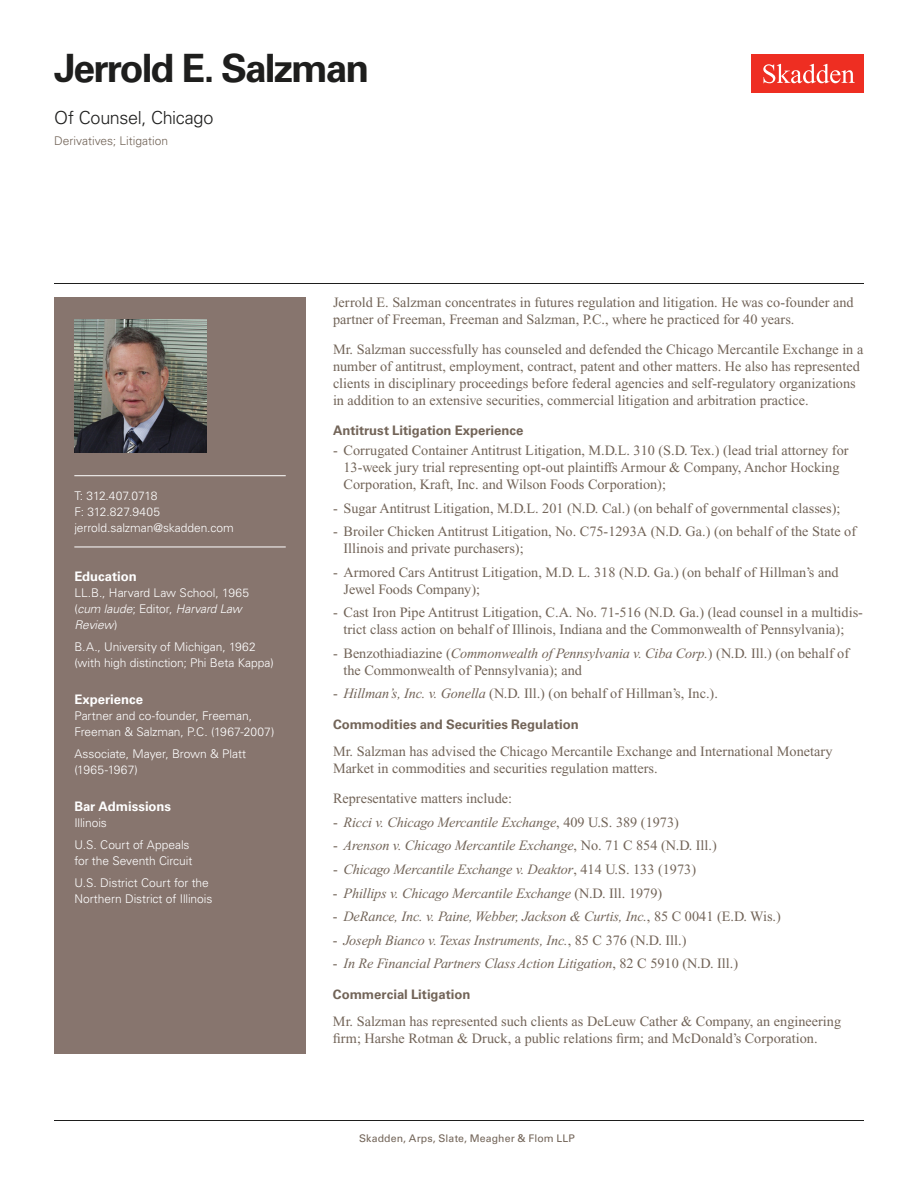
<style>
.page{position:relative;width:918px;height:1188px;background:#fff}
.page>*{position:absolute;margin:0;border:0;box-sizing:border-box;transform-origin:0 0}
.Name{font:700 39px "Univers LT Std";letter-spacing:-.05em;color:#1e1e1d}
.Title_and_Office{font:300 18px "Univers LT Std";letter-spacing:-.02em;color:#1e1e1d}
.Main_Body{font:14.25px/16.8px "Times New Roman PS Std";color:#726458}
.t1{font:italic 14.25px "Times New Roman PS Std";letter-spacing:-.01em;color:#726458}
.Main_Body_Subhead{font:700 13.2px "Univers LT Std";letter-spacing:-.005em;color:#726458}
.Bar_Admission_Educat{font:700 13.2px "Univers LT Std";color:#fff}
.Sidebar_text{font:300 12px/15.8px "Univers LT Std";letter-spacing:-.005em;color:#fff}
.Email{font:300 12px "Univers LT Std";letter-spacing:-.005em;color:#fff}
.Practice{font:300 12px "Univers LT Std";color:#726458}
.Phone_Number{font:300 12px "Univers LT Std";letter-spacing:-.02em;color:#fff}
.Fax_Number{font:300 12px "Univers LT Std";letter-spacing:.015em;color:#fff}
.Folio{font:10.5px "Univers LT Std";letter-spacing:.01em;color:#726458}
.s1{font-style:italic}
.s2{font-style:normal}
.s3{font-weight:700;color:#fff}
</style>
<div class="page">
<div style="left:752px;top:54px;width:112px;height:39px;background:#ee2e22"></div>
<svg style="left:763px;top:64px;width:92px;height:19px"></svg>
<div style="left:54px;top:297px;width:252px;height:756px;background:#87756e"></div>
<hr style="left:74px;top:475px;width:212px;height:1px;background:#fff">
<hr style="left:74px;top:547px;width:212px;height:1px;background:#fff">
<img style="left:74px;top:320px;width:132px;height:132px">
<hr style="left:54px;top:1120px;width:810px;height:1px;background:#1e1e1d">
<hr style="left:54px;top:283px;width:810px;height:1px;background:#1e1e1d">
<p class="Name" style="left:54px;top:46px;width:317px">Jerrold E. Salzman</p>
<p class="Title_and_Office" style="left:54px;top:107px;width:161px">Of Counsel, Chicago</p>
<p class="Practice" style="left:54px;top:134px;width:116px">Derivatives; Litigation</p>
<p class="Phone_Number" style="left:74px;top:489px;width:85px">T: 312.407.0718</p>
<p class="Fax_Number" style="left:74px;top:504px;width:87px">F: 312.827.9405</p>
<p class="Email" style="left:74px;top:520px;width:161px">jerrold.salzman@skadden.com</p>
<p class="Bar_Admission_Educat" style="left:74px;top:569px;width:64px">Education</p>
<p class="Sidebar_text" style="left:74px;top:585px;width:176px">LL.B., Harvard Law School, 1965 (<span class="s1">cum laude</span>; Editor, <span class="s1">Harvard Law<br>Review</span>)</p>
<p class="Sidebar_text" style="left:74px;top:639px;width:201px">B.A., University of Michigan, 1962 (with high distinction; Phi Beta Kappa)</p>
<p class="Bar_Admission_Educat" style="left:74px;top:692px;width:70px">Experience</p>
<p class="Sidebar_text" style="left:74px;top:708px;width:202px">Partner and co-founder, Freeman,<br>Freeman &amp; Salzman, P.C. (1967-2007)</p>
<p class="Sidebar_text" style="left:74px;top:746px;width:173px">Associate, Mayer, Brown &amp; Platt (1965-1967)</p>
<p class="Bar_Admission_Educat" style="left:74px;top:799px;width:98px">Bar Admissions</p>
<p class="Sidebar_text" style="left:74px;top:815px;width:34px">Illinois</p>
<p class="Sidebar_text" style="left:74px;top:837px;width:120px">U.S. Court of Appeals for the Seventh Circuit</p>
<p class="Sidebar_text" style="left:74px;top:875px;width:140px">U.S. District Court for the<br>Northern District of Illinois</p>
<p class="Main_Body" style="left:333px;top:294px;width:522px">Jerrold E. Salzman concentrates in futures regulation and litigation. He was co-founder and partner of Freeman, Freeman and Salzman, P.C., where he practiced for 40 years.</p>
<p class="Main_Body" style="left:333px;top:341px;width:532px">Mr. Salzman successfully has counseled and defended the Chicago Mercantile Exchange in a number of antitrust, employment, contract, patent and other matters. He also has represented clients in disciplinary proceedings before federal agencies and self-regulatory organizations in addition to an extensive securities, commercial litigation and arbitration practice.</p>
<p class="Main_Body_Subhead" style="left:333px;top:423px;width:192px">Antitrust Litigation Experience</p>
<p class="Main_Body" style="left:344px;top:442px;width:507px;text-indent:-10px">- Corrugated Container Antitrust Litigation, M.D.L. 310 (S.D. Tex.) (lead trial attorney for<br>13-week jury trial representing opt-out plaintiffs Armour &amp; Company, Anchor Hocking<br>Corporation, Kraft, Inc. and Wilson Foods Corporation);</p>
<p class="Main_Body" style="left:333px;top:500px;width:509px">- Sugar Antitrust Litigation, M.D.L. 201 (N.D. Cal.) (on behalf of governmental classes);</p>
<p class="Main_Body" style="left:344px;top:523px;width:514px;text-indent:-10px">- Broiler Chicken Antitrust Litigation, No. C75-1293A (N.D. Ga.) (on behalf of the State of<br>Illinois and private purchasers);</p>
<p class="Main_Body" style="left:344px;top:564px;width:497px;text-indent:-10px">- Armored Cars Antitrust Litigation, M.D. L. 318 (N.D. Ga.) (on behalf of Hillman’s and<br>Jewel Foods Company);</p>
<p class="Main_Body" style="left:333px;top:604px;width:531px;text-align:center">- Cast Iron Pipe Antitrust Litigation, C.A. No. 71-516 (N.D. Ga.) (lead counsel in a multidis&shy;trict class action on behalf of Illinois, Indiana and the Commonwealth of Pennsylvania);</p>
<p class="Main_Body" style="left:344px;top:645px;width:507px;text-indent:-10px">- Benzothiadiazine (<span class="s1">Commonwealth of Pennsylvania v. Ciba Corp.</span>) (N.D. Ill.) (on behalf of the Commonwealth of Pennsylvania); and</p>
<p class="Main_Body" style="left:333px;top:685px;width:386px">- <span class="s1">Hillman’s, Inc. v. Gonella</span> (N.D. Ill.) (on behalf of Hillman’s, Inc.).</p>
<p class="Main_Body_Subhead" style="left:333px;top:716px;width:247px">Commodities and Securities Regulation</p>
<p class="Main_Body" style="left:333px;top:743px;width:501px">Mr. Salzman has advised the Chicago Mercantile Exchange and International Monetary<br>Market in commodities and securities regulation matters.</p>
<p class="Main_Body" style="left:333px;top:790px;width:181px">Representative matters include:</p>
<p class="t1" style="left:333px;top:814px;width:347px"><span class="s2">-</span> Ricci v. Chicago Mercantile Exchange<span class="s2">, 409 U.S. 389 (1973)</span></p>
<p class="t1" style="left:333px;top:838px;width:385px"><span class="s2">-</span> Arenson v. Chicago Mercantile Exchange<span class="s2">, No. 71 C 854 (N.D. Ill.)</span></p>
<p class="t1" style="left:333px;top:862px;width:365px"><span class="s2">-</span> Chicago Mercantile Exchange v. Deaktor<span class="s2">, 414 U.S. 133 (1973)</span></p>
<p class="t1" style="left:333px;top:885px;width:331px"><span class="s2">-</span> Phillips v. Chicago Mercantile Exchange <span class="s2">(N.D. Ill. 1979)</span></p>
<p class="t1" style="left:333px;top:909px;width:449px"><span class="s2">-</span> DeRance, Inc. v. Paine, Webber, Jackson &amp; Curtis, Inc.<span class="s2">, 85 C 0041 (E.D. Wis.)</span></p>
<p class="t1" style="left:333px;top:932px;width:355px"><span class="s2">-</span> Joseph Bianco v. Texas Instruments, Inc.<span class="s2">, 85 C 376 (N.D. Ill.)</span></p>
<p class="t1" style="left:333px;top:956px;width:407px"><span class="s2">-</span> In Re Financial Partners Class Action Litigation<span class="s2">, 82 C 5910 (N.D. Ill.)</span></p>
<p class="Main_Body_Subhead" style="left:333px;top:986px;width:139px">Commercial Litigation</p>
<p class="Main_Body" style="left:333px;top:1013px;width:510px">Mr. Salzman has represented such clients as DeLeuw Cather &amp; Company, an engineering firm; Harshe Rotman &amp; Druck, a public relations firm; and McDonald’s Corporation.</p>
<p class="Folio" style="left:343px;top:1132px;width:233px"><span class="s3">1</span> Skadden, Arps, Slate, Meagher &amp; Flom LLP</p>
</div>
